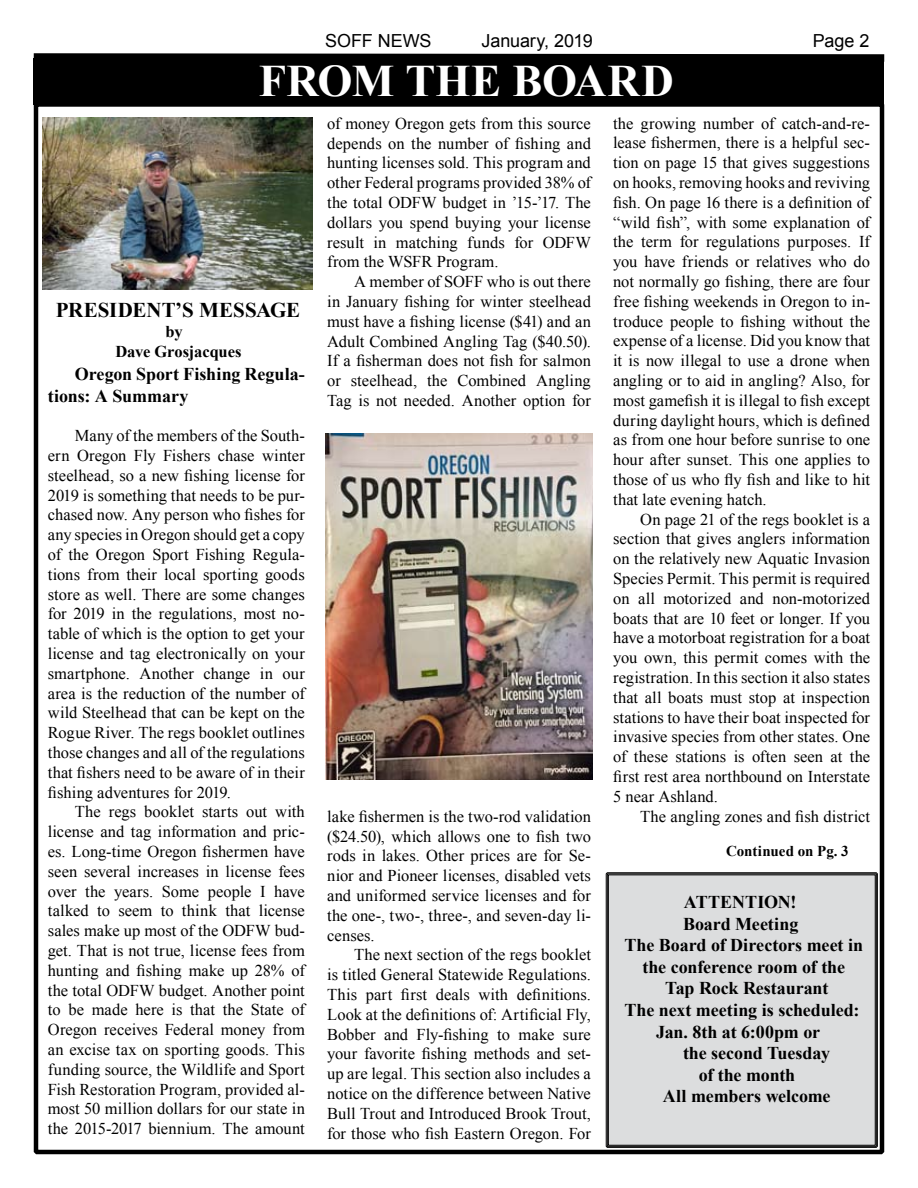
<style>
.page{position:relative;width:918px;height:1188px;background:#fff}
.page>*{position:absolute;margin:0;border:0;box-sizing:border-box;transform-origin:0 0}
.t1{font:700 45px "Times New Roman";letter-spacing:.005em;color:#fff}
.t2{font:700 21px "Times New Roman";letter-spacing:-.005em;color:#000}
.t3{font:700 18px/21.6px "Times New Roman";letter-spacing:-.005em;color:#000}
.t4{font:18px "Arial";letter-spacing:-.01em;color:#000}
.t5{font:16.5px/19.8px "Times New Roman";color:#000;text-align:justify}
.t6{font:700 16.5px/19.8px "Times New Roman";letter-spacing:-.01em;color:#000;text-align:center}
.t7{font:700 15px "Times New Roman";letter-spacing:-.005em;color:#000}
</style>
<div class="page">
<svg style="left:33px;top:53px;width:852px;height:13px;background:#262626"></svg>
<div style="left:34px;top:58px;width:850px;height:47px;background:#000"></div>
<div style="left:34px;top:102px;width:850px;height:1052px;border:4px solid #000"></div>
<div style="left:605px;top:872px;width:273px;height:276px;background:#dcddde"></div>
<div style="left:608px;top:874px;width:268px;height:272px;border:1px solid #000"></div>
<img style="left:42px;top:117px;width:270px;height:173px">
<img style="left:326px;top:434px;width:267px;height:345px">
<p class="t4" style="left:325px;top:29px;width:108px">SOFF NEWS</p>
<p class="t4" style="left:482px;top:29px;width:113px">January, 2019</p>
<p class="t4" style="left:813px;top:29px;width:58px">Page 2</p>
<h1 class="t1" style="left:259px;top:50px;width:417px">FROM THE BOARD</h1>
<p class="t2" style="left:56px;top:296px;width:246px">PRESIDENT’S MESSAGE</p>
<p class="t6" style="left:115px;top:321px;width:128px">by<br>Dave Grosjacques</p>
<p class="t3" style="left:48px;top:363px;width:259px;text-indent:27px">Oregon Sport Fishing Regula&shy;tions: A Summary</p>
<p class="t5" style="left:48px;top:426px;width:259px;text-indent:27px">Many of the members of the South&shy;ern Oregon Fly Fishers chase winter steelhead, so a new fishing license for 2019 is something that needs to be pur&shy;chased now. Any person who fishes for any species in Oregon should get a copy of the Oregon Sport Fishing Regula&shy;tions from their local sporting goods store as well. There are some changes for 2019 in the regulations, most no&shy;table of which is the option to get your license and tag electronically on your smartphone. Another change in our area is the reduction of the number of wild Steelhead that can be kept on the Rogue River. The regs booklet outlines those changes and all of the regulations that fishers need to be aware of in their fishing adventures for 2019.</p>
<p class="t5" style="left:48px;top:802px;width:259px;text-indent:27px">The regs booklet starts out with license and tag information and pric&shy;es. Long-time Oregon fishermen have seen several increases in license fees over the years. Some people I have talked to seem to think that license sales make up most of the ODFW bud&shy;get. That is not true, license fees from hunting and fishing make up 28% of the total ODFW budget. Another point to be made here is that the State of Oregon receives Federal money from an excise tax on sporting goods. This funding source, the Wildlife and Sport Fish Restoration Program, provided al&shy;most 50 million dollars for our state in the 2015-2017 biennium. The amount</p>
<p class="t5" style="left:327px;top:113px;width:265px">of money Oregon gets from this source depends on the number of fishing and hunting licenses sold. This program and other Federal programs provided 38% of the total ODFW budget in ’15-’17. The dollars you spend buying your license result in matching funds for ODFW from the WSFR Program.</p>
<p class="t5" style="left:327px;top:272px;width:265px;text-indent:27px">A member of SOFF who is out there in January fishing for winter steelhead must have a fishing license ($41) and an Adult Combined Angling Tag ($40.50).<br>If a fisherman does not fish for salmon or steelhead, the Combined Angling Tag is not needed. Another option for</p>
<p class="t5" style="left:327px;top:806px;width:265px">lake fishermen is the two-rod validation ($24.50), which allows one to fish two rods in lakes. Other prices are for Se&shy;nior and Pioneer licenses, disabled vets and uniformed service licenses and for the one-, two-, three-, and seven-day li&shy;censes.</p>
<p class="t5" style="left:327px;top:945px;width:265px;text-indent:27px">The next section of the regs booklet is titled General Statewide Regulations.<br>This part first deals with definitions.<br>Look at the definitions of: Artificial Fly, Bobber and Fly-fishing to make sure your favorite fishing methods and set&shy;up are legal. This section also includes a notice on the difference between Native Bull Trout and Introduced Brook Trout, for those who fish Eastern Oregon. For</p>
<p class="t5" style="left:613px;top:113px;width:259px">the growing number of catch-and-re&shy;lease fishermen, there is a helpful sec&shy;tion on page 15 that gives suggestions on hooks, removing hooks and reviving fish. On page 16 there is a definition of “wild fish”, with some explanation of the term for regulations purposes. If you have friends or relatives who do not normally go fishing, there are four free fishing weekends in Oregon to in&shy;troduce people to fishing without the expense of a license. Did you know that it is now illegal to use a drone when angling or to aid in angling? Also, for most gamefish it is illegal to fish except during daylight hours, which is defined as from one hour before sunrise to one hour after sunset. This one applies to those of us who fly fish and like to hit that late evening hatch.</p>
<p class="t5" style="left:613px;top:509px;width:259px;text-indent:27px">On page 21 of the regs booklet is a section that gives anglers information on the relatively new Aquatic Invasion Species Permit. This permit is required on all motorized and non-motorized boats that are 10 feet or longer. If you have a motorboat registration for a boat you own, this permit comes with the registration. In this section it also states that all boats must stop at inspection stations to have their boat inspected for invasive species from other states. One of these stations is often seen at the first rest area northbound on Interstate 5 near Ashland.</p>
<p class="t5" style="left:640px;top:806px;width:232px">The angling zones and fish district</p>
<p class="t7" style="left:726px;top:841px;width:124px">Continued on Pg. 3</p>
<p class="t3" style="left:684px;top:891px;width:114px">ATTENTION!</p>
<p class="t3" style="left:683px;top:912px;width:117px">Board Meeting</p>
<p class="t3" style="left:625px;top:934px;width:240px">The Board of Directors meet in</p>
<p class="t3" style="left:643px;top:956px;width:204px">the conference room of the</p>
<p class="t3" style="left:665px;top:977px;width:165px">Tap Rock Restaurant</p>
<p class="t3" style="left:625px;top:999px;width:236px">The next meeting is scheduled:</p>
<p class="t3" style="left:656px;top:1020px;width:166px">Jan. 8th at 6:00pm or</p>
<p class="t3" style="left:683px;top:1042px;width:148px">the second Tuesday</p>
<p class="t3" style="left:699px;top:1064px;width:98px">of the month</p>
<p class="t3" style="left:663px;top:1085px;width:169px">All members welcome</p>
</div>
